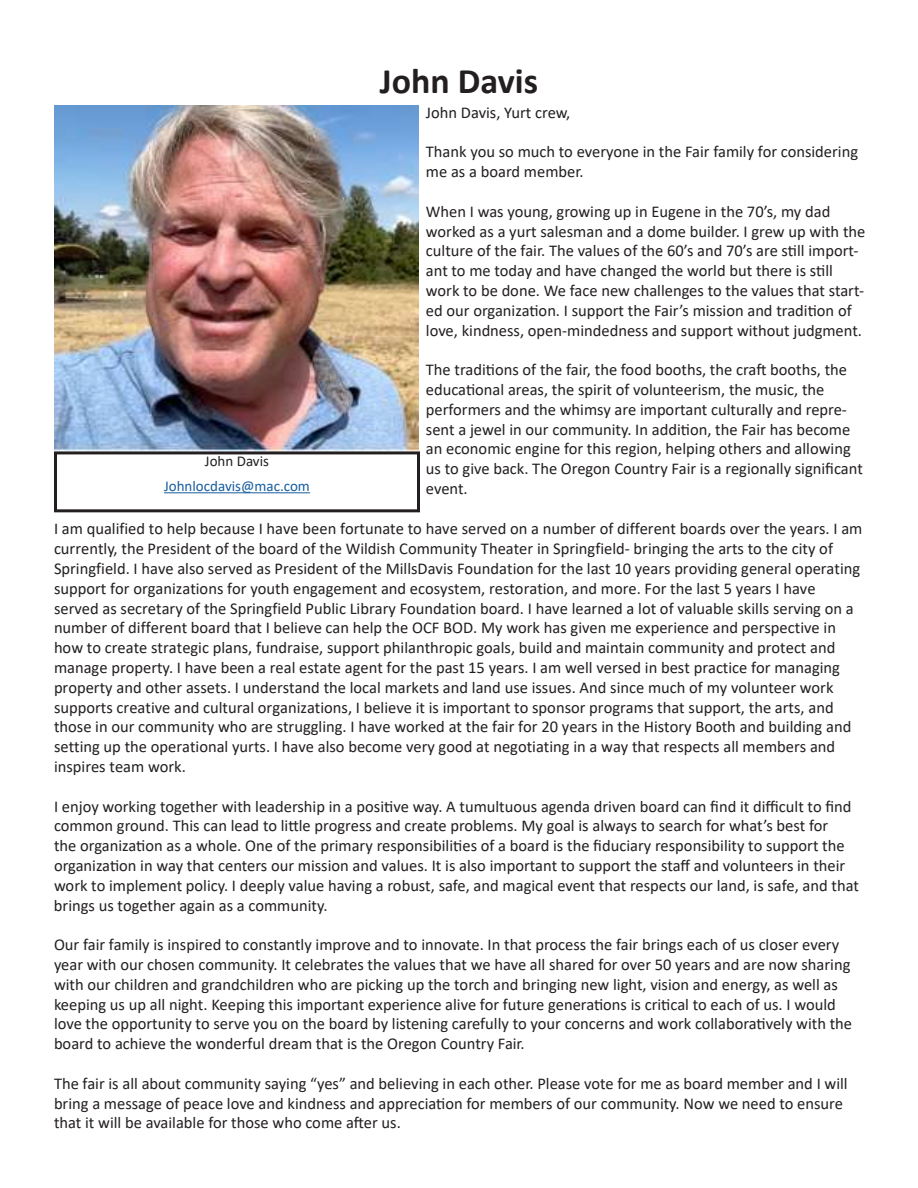
<style>
.page{position:relative;width:918px;height:1188px;background:#fff}
.page>*{position:absolute;margin:0;border:0;box-sizing:border-box;transform-origin:0 0}
.t1{font:700 36px "Calibri";color:#231f20}
.t2{font:16.5px/19.8px "Calibri";color:#231f20}
.t3{font:15px "Calibri";color:#175d9e}
.t4{font:15px "Calibri";color:#231f20}
</style>
<div class="page">
<hr style="left:164px;top:492px;width:146px;height:1px;background:#175d9e">
<div style="left:54px;top:451px;width:366px;height:61px;border:3px solid #231f20"></div>
<img style="left:54px;top:106px;width:364px;height:345px">
<p class="t4" style="left:205px;top:451px;width:66px">John Davis</p>
<p class="t3" style="left:164px;top:476px;width:147px">Johnlocdavis@mac.com</p>
<h1 class="t1" style="left:380px;top:55px;width:160px">John Davis</h1>
<p class="t2" style="left:426px;top:102px;width:146px">John Davis, Yurt crew,</p>
<p class="t2" style="left:426px;top:142px;width:434px">Thank you so much to everyone in the Fair family for considering me as a board member.</p>
<p class="t2" style="left:426px;top:201px;width:441px">When I was young, growing up in Eugene in the 70’s, my dad worked as a yurt salesman and a dome builder. I grew up with the culture of the fair. The values of the 60’s and 70’s are still import&shy;ant to me today and have changed the world but there is still work to be done. We face new challenges to the values that start&shy;ed our organization. I support the Fair’s mission and tradition of love, kindness, open-mindedness and support without judgment.</p>
<p class="t2" style="left:426px;top:359px;width:438px">The traditions of the fair, the food booths, the craft booths, the educational areas, the spirit of volunteerism, the music, the performers and the whimsy are important culturally and repre&shy;sent a jewel in our community. In addition, the Fair has become an economic engine for this region, helping others and allowing us to give back. The Oregon Country Fair is a regionally significant event.</p>
<p class="t2" style="left:54px;top:519px;width:810px">I am qualified to help because I have been fortunate to have served on a number of different boards over the years. I am currently, the President of the board of the Wildish Community Theater in Springfield- bringing the arts to the city of Springfield. I have also served as President of the MillsDavis Foundation for the last 10 years providing general operating support for organizations for youth engagement and ecosystem, restoration, and more. For the last 5 years I have served as secretary of the Springfield Public Library Foundation board. I have learned a lot of valuable skills serving on a number of different board that I believe can help the OCF BOD. My work has given me experience and perspective in how to create strategic plans, fundraise, support philanthropic goals, build and maintain community and protect and manage property. I have been a real estate agent for the past 15 years. I am well versed in best practice for managing property and other assets. I understand the local markets and land use issues. And since much of my volunteer work supports creative and cultural organizations, I believe it is important to sponsor programs that support, the arts, and those in our community who are struggling. I have worked at the fair for 20 years in the History Booth and building and setting up the operational yurts. I have also become very good at negotiating in a way that respects all members and inspires team work.</p>
<p class="t2" style="left:54px;top:796px;width:806px">I enjoy working together with leadership in a positive way. A tumultuous agenda driven board can find it difficult to find common ground. This can lead to little progress and create problems. My goal is always to search for what’s best for<br>the organization as a whole. One of the primary responsibilities of a board is the fiduciary responsibility to support the organization in way that centers our mission and values. It is also important to support the staff and volunteers in their work to implement policy. I deeply value having a robust, safe, and magical event that respects our land, is safe, and that brings us together again as a community.</p>
<p class="t2" style="left:54px;top:934px;width:800px">Our fair family is inspired to constantly improve and to innovate. In that process the fair brings each of us closer every year with our chosen community. It celebrates the values that we have all shared for over 50 years and are now sharing with our children and grandchildren who are picking up the torch and bringing new light, vision and energy, as well as keeping us up all night. Keeping this important experience alive for future generations is critical to each of us. I would love the opportunity to serve you on the board by listening carefully to your concerns and work collaboratively with the board to achieve the wonderful dream that is the Oregon Country Fair.</p>
<p class="t2" style="left:54px;top:1073px;width:795px">The fair is all about community saying “yes” and believing in each other. Please vote for me as board member and I will bring a message of peace love and kindness and appreciation for members of our community. Now we need to ensure that it will be available for those who come after us.</p>
</div>
